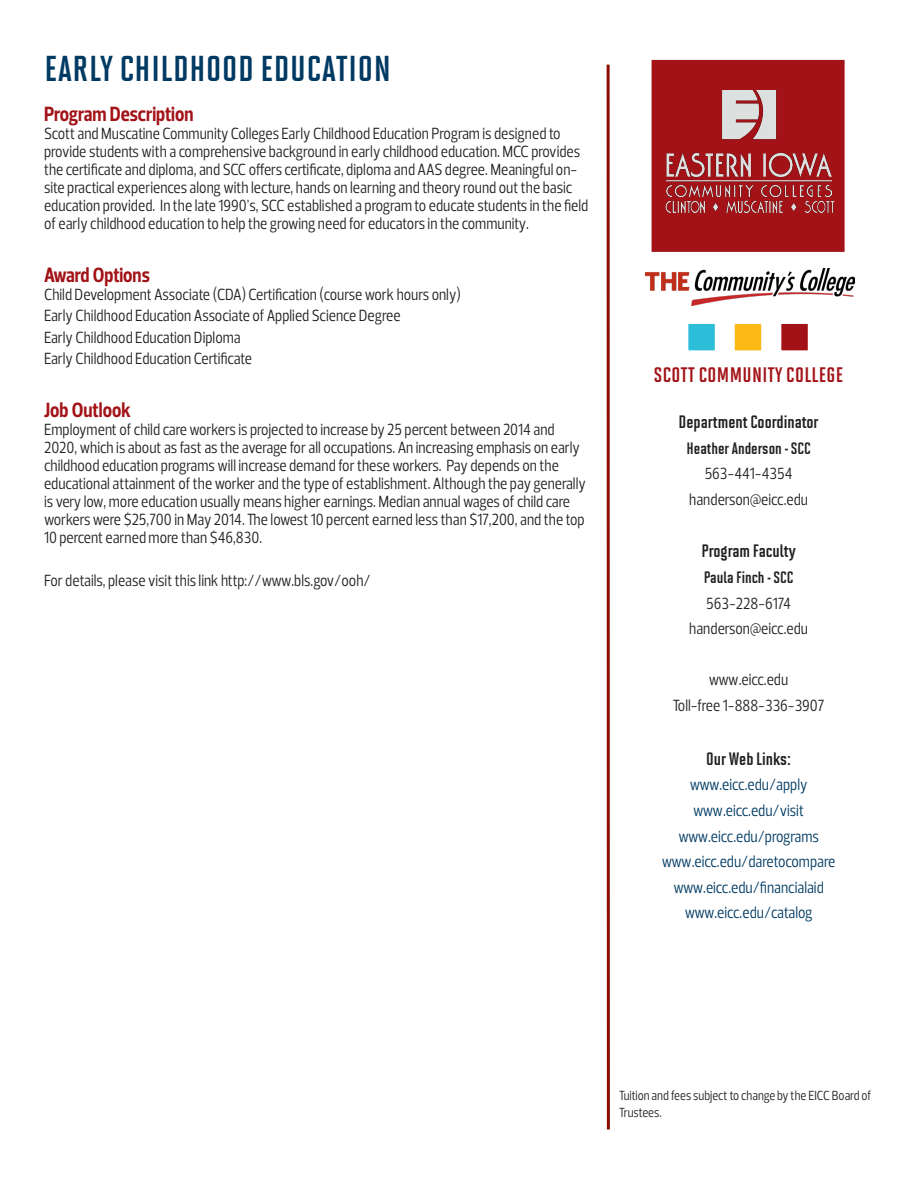
<style>
.page{position:relative;width:918px;height:1188px;background:#fff}
.page>*{position:absolute;margin:0;border:0;box-sizing:border-box;transform-origin:0 0}
.program_head{font:700 36px "Solano Gothic MVB";letter-spacing:.02em;color:#003a63}
.subhead_14{font:700 21px "Prelo Condensed";color:#a21217}
.colleges_text{font:700 21px "Solano Gothic MVB";letter-spacing:.02em;color:#a21217}
.name-title_text{font:700 18px "Solano Gothic MVB";color:#231f20}
.program_text{font:16.5px/18px "Prelo Condensed";color:#231f20}
.sidebar-text_pg1{font:16.5px "Prelo Condensed";color:#003a63}
.sidebar-text_pg1-2{font:16.5px "Prelo Condensed";color:#231f20}
.name-title_text-2{font:700 16.5px "Solano Gothic MVB";color:#231f20}
.t1{font:13.5px/16.5px "Prelo Condensed";color:#231f20}
</style>
<div class="page">
<div style="left:645px;top:54px;width:206px;height:204px;background:#a21217;border:6px solid #fff"></div>
<img style="left:666px;top:90px;width:166px;height:106px">
<div style="left:730px;top:319px;width:36px;height:36px;background:#fcb814;border:4px solid #fff"></div>
<div style="left:777px;top:319px;width:35px;height:36px;background:#a21217;border:4px solid #fff"></div>
<div style="left:684px;top:319px;width:35px;height:36px;background:#2cbdd8;border:4px solid #fff"></div>
<img style="left:646px;top:269px;width:208px;height:37px">
<hr style="left:607px;top:65px;width:3px;height:1065px;background:#8c0c00">
<img style="left:665px;top:200px;width:170px;height:13px">
<p class="program_head" style="left:44px;top:49px;width:348px">EARLY CHILDHOOD EDUCATION</p>
<p class="subhead_14" style="left:44px;top:101px;width:151px">Program Description</p>
<p class="program_text" style="left:44px;top:124px;width:546px">Scott and Muscatine Community Colleges Early Childhood Education Program is designed to provide students with a comprehensive background in early childhood education. MCC provides the certificate and diploma, and SCC offers certificate, diploma and AAS degree. Meaningful on&shy;site practical experiences along with lecture, hands on learning and theory round out the basic education provided. In the late 1990’s, SCC established a program to educate students in the field of early childhood education to help the growing need for educators in the community.</p>
<p class="subhead_14" style="left:44px;top:262px;width:107px">Award Options</p>
<p class="program_text" style="left:44px;top:286px;width:418px">Child Development Associate (CDA) Certification (course work hours only)</p>
<p class="program_text" style="left:44px;top:307px;width:358px">Early Childhood Education Associate of Applied Science Degree</p>
<p class="program_text" style="left:44px;top:328px;width:198px">Early Childhood Education Diploma</p>
<p class="program_text" style="left:44px;top:350px;width:210px">Early Childhood Education Certificate</p>
<p class="subhead_14" style="left:44px;top:397px;width:88px">Job Outlook</p>
<p class="program_text" style="left:44px;top:421px;width:543px">Employment of child care workers is projected to increase by 25 percent between 2014 and 2020, which is about as fast as the average for all occupations. An increasing emphasis on early childhood education programs will increase demand for these workers. Pay depends on the educational attainment of the worker and the type of establishment. Although the pay generally is very low, more education usually means higher earnings. Median annual wages of child care workers were $25,700 in May 2014. The lowest 10 percent earned less than $17,200, and the top 10 percent earned more than $46,830.</p>
<p class="program_text" style="left:44px;top:571px;width:328px">For details, please visit this link http://www.bls.gov/ooh/</p>
<p class="colleges_text" style="left:654px;top:363px;width:191px">SCOTT COMMUNITY COLLEGE</p>
<p class="name-title_text" style="left:679px;top:412px;width:142px">Department Coordinator</p>
<p class="name-title_text-2" style="left:687px;top:439px;width:126px">Heather Anderson - SCC</p>
<p class="sidebar-text_pg1-2" style="left:705px;top:464px;width:89px">563-441-4354</p>
<p class="sidebar-text_pg1-2" style="left:689px;top:489px;width:120px">handerson@eicc.edu</p>
<p class="name-title_text" style="left:702px;top:541px;width:96px">Program Faculty</p>
<p class="name-title_text-2" style="left:704px;top:568px;width:91px">Paula Finch - SCC</p>
<p class="sidebar-text_pg1-2" style="left:706px;top:593px;width:86px">563-228-6174</p>
<p class="sidebar-text_pg1-2" style="left:689px;top:618px;width:120px">handerson@eicc.edu</p>
<p class="sidebar-text_pg1-2" style="left:709px;top:670px;width:81px">www.eicc.edu</p>
<p class="sidebar-text_pg1-2" style="left:673px;top:695px;width:153px">Toll-free 1-888-336-3907</p>
<p class="name-title_text" style="left:706px;top:749px;width:86px">Our Web Links:</p>
<p class="sidebar-text_pg1" style="left:690px;top:775px;width:119px">www.eicc.edu/apply</p>
<p class="sidebar-text_pg1" style="left:693px;top:800px;width:112px">www.eicc.edu/visit</p>
<p class="sidebar-text_pg1" style="left:678px;top:826px;width:142px">www.eicc.edu/programs</p>
<p class="sidebar-text_pg1" style="left:662px;top:851px;width:175px">www.eicc.edu/daretocompare</p>
<p class="sidebar-text_pg1" style="left:673px;top:877px;width:152px">www.eicc.edu/financialaid</p>
<p class="sidebar-text_pg1" style="left:685px;top:903px;width:129px">www.eicc.edu/catalog</p>
<p class="t1" style="left:619px;top:1088px;width:254px">Tuition and fees subject to change by the EICC Board of<br>Trustees.</p>
</div>
